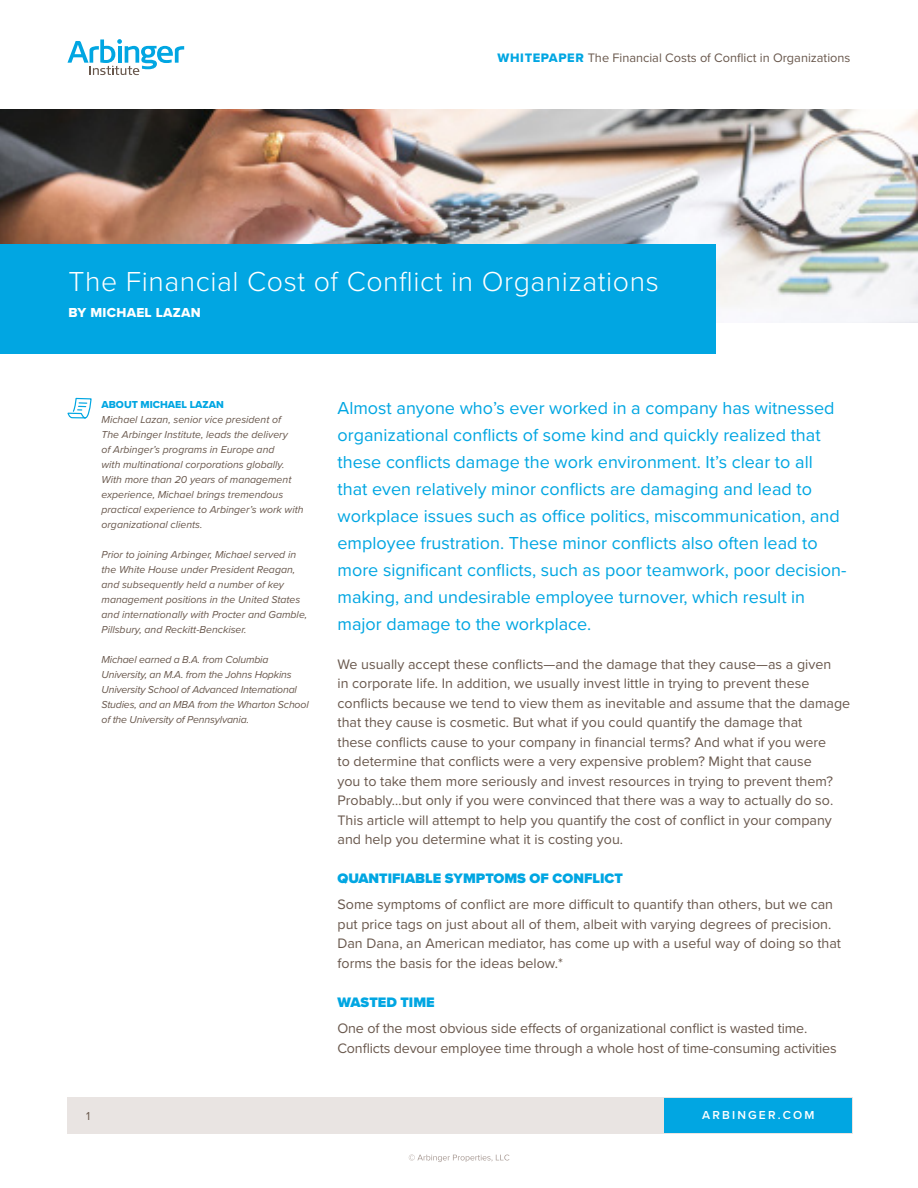
<style>
.page{position:relative;width:918px;height:1188px;background:#fff}
.page>*{position:absolute;margin:0;border:0;box-sizing:border-box;transform-origin:0 0}
.t1{font:300 28.5px "Proxima Nova";letter-spacing:.02em;color:#fff}
.t2{font:18px/27px "Proxima Nova";color:#01a6e2}
.t3{font:14.25px/19.5px "Proxima Nova";color:#69584d}
.t4{font:900 14.25px "Proxima Nova";color:#01a6e2}
.t5{font:13.5px "Proxima Nova Extrabld";letter-spacing:.02em;color:#fff}
.t6{font:12.75px "Proxima Nova";color:#69584d}
.t7{font:600 12px "Proxima Nova";letter-spacing:.18em;color:#fff}
.t8{font:12px "Proxima Nova";color:#69584d}
.t9{font:italic 10.5px/15px "Proxima Nova";color:#69584d}
.t10{font:10.5px "Proxima Nova Extrabld";color:#01a6e2}
.s1{font-family:"Proxima Nova Extrabld";color:#01a6e2}
</style>
<div class="page">
<div style="left:68px;top:1097px;width:785px;height:36px;background:#e9e4e2"></div>
<div style="left:664px;top:1098px;width:188px;height:34px;background:#01a6e2"></div>
<svg style="left:409px;top:1155px;width:100px;height:7px"></svg>
<svg style="left:67px;top:39px;width:117px;height:36px"></svg>
<img style="left:0;top:109px;width:918px;height:214px">
<div style="left:0;top:245px;width:716px;height:109px;background:#01a6e2"></div>
<svg style="left:67px;top:398px;width:25px;height:21px"></svg>
<p class="t6" style="left:498px;top:48px;width:354px"><span class="s1">WHITEPAPER</span> The Financial Costs of Conflict in Organizations</p>
<p class="t1" style="left:69px;top:260px;width:592px">The Financial Cost of Conflict in Organizations</p>
<p class="t5" style="left:69px;top:302px;width:134px">BY MICHAEL LAZAN</p>
<p class="t10" style="left:102px;top:396px;width:124px">ABOUT MICHAEL LAZAN</p>
<p class="t9" style="left:102px;top:411px;width:204px">Michael Lazan, senior vice president of<br>The Arbinger Institute, leads the delivery<br>of Arbinger’s programs in Europe and<br>with multinational corporations globally.<br>With more than 20 years of management experience, Michael brings tremendous practical experience to Arbinger’s work with organizational clients.</p>
<p class="t9" style="left:102px;top:546px;width:207px">Prior to joining Arbinger, Michael served in the White House under President Reagan, and subsequently held a number of key management positions in the United States and internationally with Procter and Gamble, Pillsbury, and Reckitt-Benckiser.</p>
<p class="t9" style="left:102px;top:651px;width:209px">Michael earned a B.A. from Columbia University, an M.A. from the Johns Hopkins University School of Advanced International Studies, and an MBA from the Wharton School of the University of Pennsylvania.</p>
<p class="t2" style="left:338px;top:393px;width:511px">Almost anyone who’s ever worked in a company has witnessed organizational conflicts of some kind and quickly realized that these conflicts damage the work environment. It’s clear to all that even relatively minor conflicts are damaging and lead to workplace issues such as office politics, miscommunication, and employee frustration. These minor conflicts also often lead to more significant conflicts, such as poor teamwork, poor decision&shy;making, and undesirable employee turnover, which result in major damage to the workplace.</p>
<p class="t3" style="left:338px;top:653px;width:514px">We usually accept these conflicts—and the damage that they cause—as a given<br>in corporate life. In addition, we usually invest little in trying to prevent these conflicts because we tend to view them as inevitable and assume that the damage that they cause is cosmetic. But what if you could quantify the damage that<br>these conflicts cause to your company in financial terms? And what if you were<br>to determine that conflicts were a very expensive problem? Might that cause<br>you to take them more seriously and invest resources in trying to prevent them?<br>Probably…but only if you were convinced that there was a way to actually do so.<br>This article will attempt to help you quantify the cost of conflict in your company and help you determine what it is costing you.</p>
<p class="t4" style="left:338px;top:868px;width:287px">QUANTIFIABLE SYMPTOMS OF CONFLICT</p>
<p class="t3" style="left:338px;top:894px;width:505px">Some symptoms of conflict are more difficult to quantify than others, but we can put price tags on just about all of them, albeit with varying degrees of precision.<br>Dan Dana, an American mediator, has come up with a useful way of doing so that forms the basis for the ideas below.*</p>
<p class="t4" style="left:338px;top:991px;width:99px">WASTED TIME</p>
<p class="t3" style="left:338px;top:1018px;width:501px">One of the most obvious side effects of organizational conflict is wasted time.<br>Conflicts devour employee time through a whole host of time-consuming activities</p>
<p class="t8" style="left:86px;top:1107px;width:6px">1</p>
<p class="t7" style="left:702px;top:1106px;width:114px">ARBINGER.COM</p>
</div>
